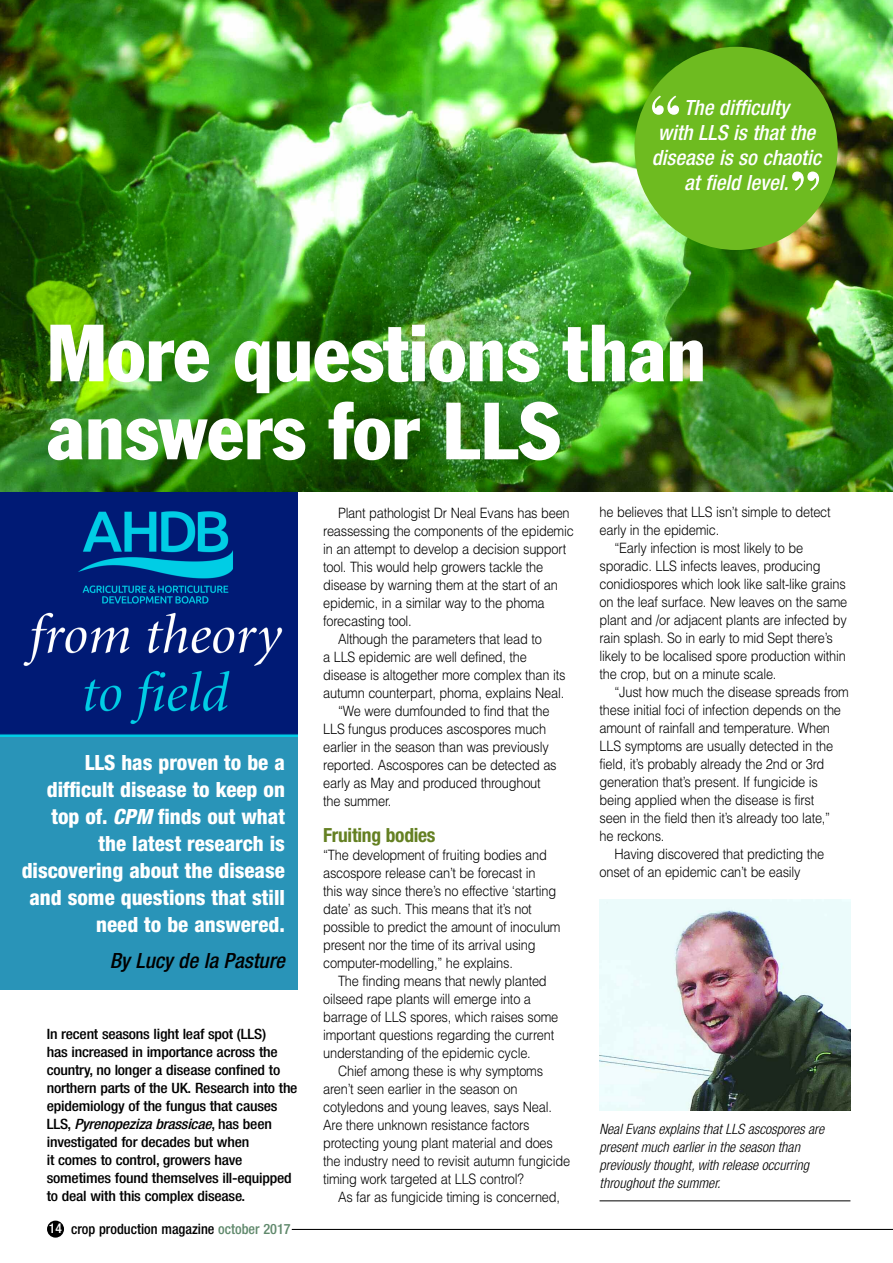
<style>
.page{position:relative;width:893px;height:1263px;background:#fff}
.page>*{position:absolute;margin:0;border:0;box-sizing:border-box;transform-origin:0 0}
.t1{font:condensed 79.5px/78px "Franklin Gothic";color:#fff}
.t2{font:700 58.95px "Bodoni BT";color:#fff}
.t3{font:800 condensed 21px/27px "Helvetica Neue";color:#fff;text-align:right}
.t4{font:italic 500 condensed 21px/25.2px "Helvetica Neue";color:#fff;text-align:center}
.t5{font:italic 500 condensed 21px "Helvetica Neue";color:#000}
.t6{font:700 condensed 19.5px "Helvetica Neue";letter-spacing:-.015em;color:#648022}
.t7{font:300 14.25px/18px "Helvetica";letter-spacing:-.015em;color:#000;scale:.9 1}
.t8{font:500 condensed 14.25px/18px "Helvetica Neue";letter-spacing:-.015em;color:#000;scale:1.1 1}
.t9{font:italic 300 condensed 14.25px/18px "Helvetica Neue";color:#000}
.t10{font:500 condensed 14.25px "Helvetica Neue";letter-spacing:-.015em;color:#000}
.s1{font-style:italic}
.s2{font-size:13.5px;color:#fff}
.s3{color:#60896c}
</style>
<div class="page">
<img style="left:0;top:492px;width:298px;height:245px">
<div style="left:0;top:737px;width:298px;height:253px;background:#2994b8"></div>
<img style="left:0;top:0;width:893px;height:491px">
<img style="left:600px;top:900px;width:250px;height:210px">
<hr style="left:600px;top:1200px;width:250px;height:1px;background:#000">
<div style="left:634px;top:47px;width:204px;height:203px;background:#6ebb20;border-radius:50%"></div>
<div style="left:47px;top:1220px;width:17px;height:17px;background:#000;border-radius:50%"></div>
<hr style="left:292px;top:1229px;width:601px;height:1px;background:#000">
<h2 class="t2" style="left:648px;top:96px;width:35px">“</h2>
<h3 class="t4" style="left:652px;top:97px;width:171px">The difficulty<br>with LLS is that the disease is so chaotic at field level.</h3>
<h2 class="t2" style="left:788px;top:172px;width:35px">”</h2>
<h1 class="t1" style="left:47px;top:320px;width:661px">More questions than answers for LLS</h1>
<h3 class="t3" style="left:22px;top:751px;width:265px">LLS has proven to be a difficult disease to keep on top of. <span class="s1">CPM</span> finds out what the latest research is discovering about the disease and some questions that still need to be answered.</h3>
<h3 class="t5" style="left:110px;top:953px;width:177px">By Lucy de la Pasture</h3>
<p class="t8" style="left:47px;top:1026px;width:229px">In recent seasons light leaf spot (LLS)<br>has increased in importance across the country, no longer a disease confined to northern parts of the UK. Research into the epidemiology of the fungus that causes LLS, <span class="s1">Pyrenopeziza brassicae</span>, has been investigated for decades but when<br>it comes to control, growers have sometimes found themselves ill-equipped to deal with this complex disease.</p>
<p class="t10" style="left:49px;top:1224px;width:243px"><span class="s2">14</span> crop production magazine <span class="s3">october 2017</span></p>
<p class="t7" style="left:338px;top:504px;width:259px">Plant pathologist Dr Neal Evans has been</p>
<p class="t7" style="left:323px;top:522px;width:280px">reassessing the components of the epidemic</p>
<p class="t7" style="left:323px;top:540px;width:272px">in an attempt to develop a decision support</p>
<p class="t7" style="left:323px;top:558px;width:246px">tool. This would help growers tackle the</p>
<p class="t7" style="left:323px;top:576px;width:262px">disease by warning them at the start of an</p>
<p class="t7" style="left:323px;top:594px;width:248px">epidemic, in a similar way to the phoma</p>
<p class="t7" style="left:323px;top:612px;width:100px">forecasting tool.</p>
<p class="t7" style="left:338px;top:630px;width:228px">Although the parameters that lead to</p>
<p class="t7" style="left:323px;top:648px;width:228px">a LLS epidemic are well defined, the</p>
<p class="t7" style="left:323px;top:666px;width:271px">disease is altogether more complex than its</p>
<p class="t7" style="left:323px;top:684px;width:269px">autumn counterpart, phoma, explains Neal.</p>
<p class="t7" style="left:338px;top:702px;width:236px">“We were dumfounded to find that the</p>
<p class="t7" style="left:323px;top:720px;width:249px">LLS fungus produces ascospores much</p>
<p class="t7" style="left:323px;top:738px;width:252px">earlier in the season than was previously</p>
<p class="t7" style="left:323px;top:756px;width:261px">reported. Ascospores can be detected as</p>
<p class="t7" style="left:323px;top:774px;width:243px">early as May and produced throughout</p>
<p class="t7" style="left:323px;top:792px;width:77px">the summer.</p>
<h3 class="t6" style="left:323px;top:828px;width:114px">Fruiting bodies</h3>
<p class="t7" style="left:323px;top:846px;width:265px">“The development of fruiting bodies and ascospore release can’t be forecast in<br>this way since there’s no effective ‘starting date’ as such. This means that it’s not possible to predict the amount of inoculum present nor the time of its arrival using computer-modelling,” he explains.</p>
<p class="t7" style="left:323px;top:972px;width:263px;text-indent:15px">The finding means that newly planted oilseed rape plants will emerge into a barrage of LLS spores, which raises some important questions regarding the current understanding of the epidemic cycle.</p>
<p class="t7" style="left:323px;top:1062px;width:276px;text-indent:15px">Chief among these is why symptoms aren’t seen earlier in the season on cotyledons and young leaves, says Neal.<br>Are there unknown resistance factors protecting young plant material and does the industry need to revisit autumn fungicide timing work targeted at LLS control?</p>
<p class="t7" style="left:338px;top:1188px;width:248px">As far as fungicide timing is concerned,</p>
<p class="t7" style="left:600px;top:503px;width:258px">he believes that LLS isn’t simple to detect</p>
<p class="t7" style="left:600px;top:521px;width:135px">early in the epidemic.</p>
<p class="t7" style="left:614px;top:539px;width:211px">“Early infection is most likely to be</p>
<p class="t7" style="left:600px;top:557px;width:247px">sporadic. LLS infects leaves, producing</p>
<p class="t7" style="left:600px;top:575px;width:275px">conidiospores which look like salt-like grains</p>
<p class="t7" style="left:600px;top:593px;width:277px">on the leaf surface. New leaves on the same</p>
<p class="t7" style="left:600px;top:611px;width:276px">plant and /or adjacent plants are infected by</p>
<p class="t7" style="left:600px;top:629px;width:261px">rain splash. So in early to mid Sept there’s</p>
<p class="t7" style="left:600px;top:647px;width:275px">likely to be localised spore production within</p>
<p class="t7" style="left:600px;top:665px;width:198px">the crop, but on a minute scale.</p>
<p class="t7" style="left:614px;top:683px;width:262px">“Just how much the disease spreads from</p>
<p class="t7" style="left:600px;top:701px;width:270px">these initial foci of infection depends on the</p>
<p class="t7" style="left:600px;top:719px;width:258px">amount of rainfall and temperature. When</p>
<p class="t7" style="left:600px;top:737px;width:261px">LLS symptoms are usually detected in the</p>
<p class="t7" style="left:600px;top:755px;width:251px">field, it’s probably already the 2nd or 3rd</p>
<p class="t7" style="left:600px;top:773px;width:244px">generation that’s present. If fungicide is</p>
<p class="t7" style="left:600px;top:791px;width:240px">being applied when the disease is first</p>
<p class="t7" style="left:600px;top:809px;width:258px">seen in the field then it’s already too late,”</p>
<p class="t7" style="left:600px;top:827px;width:74px">he reckons.</p>
<p class="t7" style="left:614px;top:845px;width:235px">Having discovered that predicting the</p>
<p class="t7" style="left:600px;top:863px;width:225px">onset of an epidemic can’t be easily</p>
<p class="t9" style="left:600px;top:1121px;width:226px">Neal Evans explains that LLS ascospores are present much earlier in the season than previously thought, with release occurring throughout the summer.</p>
</div>
